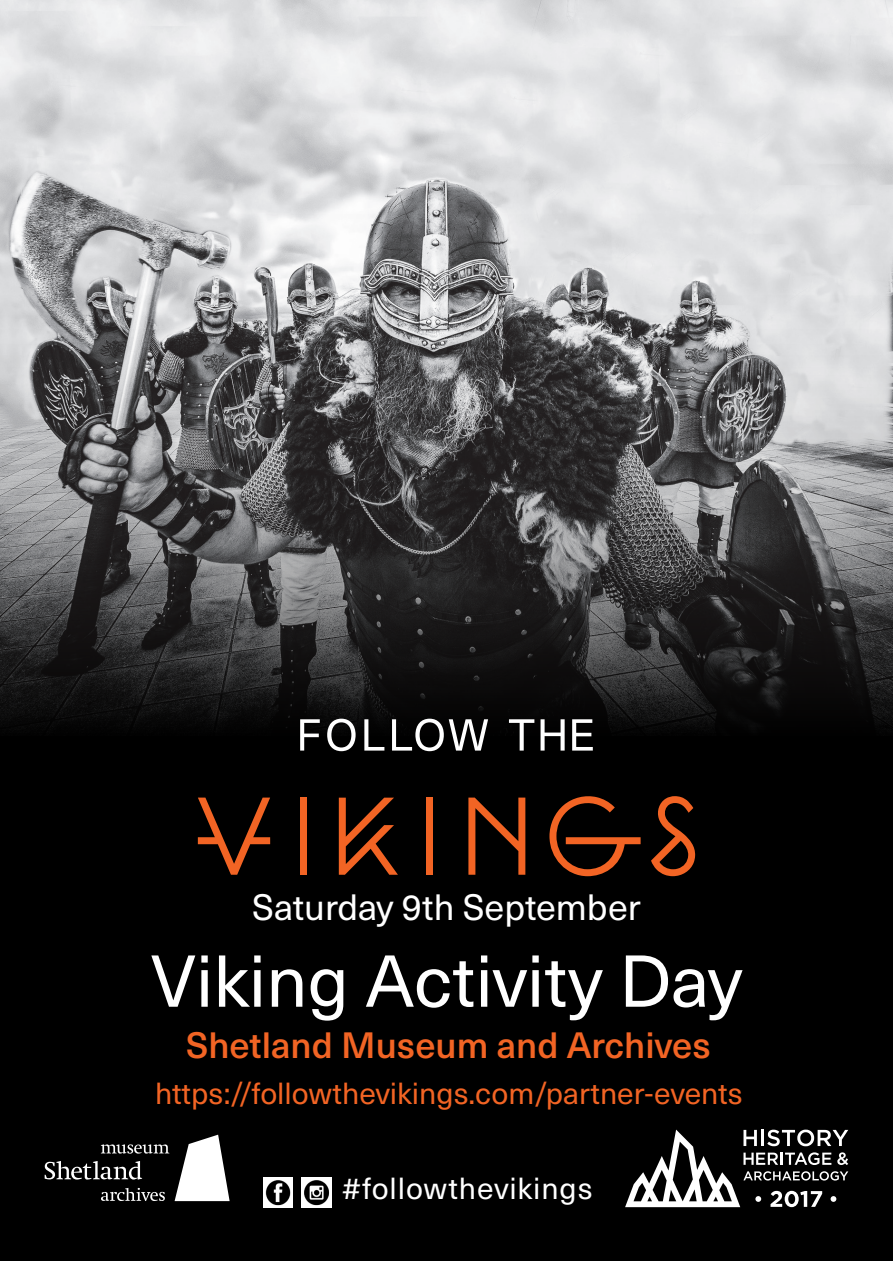
<style>
.page{position:relative;width:893px;height:1263px;background:#fff}
.page>*{position:absolute;margin:0;border:0;box-sizing:border-box;transform-origin:0 0}
.t1{font:72px "Neue Haas Unica Pro";color:#fff}
.t2{font:500 36px "Neue Haas Unica Pro";color:#f26424}
.t3{font:36px "Neue Haas Unica Pro";color:#fff}
.t4{font:30px "Neue Haas Unica Pro";color:#f26424}
.t5{font:30px "Neue Haas Unica Pro";letter-spacing:.03em;color:#fff}
</style>
<div class="page">
<div style="left:0;top:0;width:893px;height:1260px;background:#000"></div>
<img style="left:0;top:0;width:893px;height:735px">
<div style="left:300px;top:798px;width:7px;height:77px;background:#f26424"></div>
<div style="left:426px;top:798px;width:7px;height:77px;background:#f26424"></div>
<svg style="left:468px;top:797px;width:57px;height:78px"></svg>
<svg style="left:198px;top:797px;width:72px;height:78px"></svg>
<svg style="left:651px;top:796px;width:44px;height:80px"></svg>
<svg style="left:339px;top:798px;width:59px;height:77px"></svg>
<svg style="left:549px;top:796px;width:92px;height:80px"></svg>
<svg style="left:300px;top:719px;width:20px;height:31px"></svg>
<svg style="left:327px;top:719px;width:29px;height:32px"></svg>
<svg style="left:364px;top:719px;width:20px;height:31px"></svg>
<svg style="left:392px;top:719px;width:96px;height:32px"></svg>
<svg style="left:509px;top:719px;width:25px;height:31px"></svg>
<svg style="left:541px;top:719px;width:24px;height:31px"></svg>
<svg style="left:572px;top:719px;width:21px;height:31px"></svg>
<svg style="left:175px;top:1135px;width:55px;height:66px"></svg>
<svg style="left:45px;top:1161px;width:97px;height:19px"></svg>
<svg style="left:101px;top:1144px;width:68px;height:10px"></svg>
<svg style="left:101px;top:1188px;width:64px;height:13px"></svg>
<svg style="left:625px;top:1129px;width:223px;height:78px"></svg>
<img style="left:263px;top:1177px;width:30px;height:30px">
<img style="left:302px;top:1177px;width:30px;height:30px">
<p class="t3" style="left:252px;top:886px;width:390px">Saturday 9th September</p>
<p class="t1" style="left:151px;top:938px;width:593px">Viking Activity Day</p>
<p class="t2" style="left:186px;top:1023px;width:526px">Shetland Museum and Archives</p>
<p class="t4" style="left:155px;top:1075px;width:589px">https://followthevikings.com/partner-events</p>
<p class="t5" style="left:342px;top:1171px;width:252px">#followthevikings</p>
</div>
